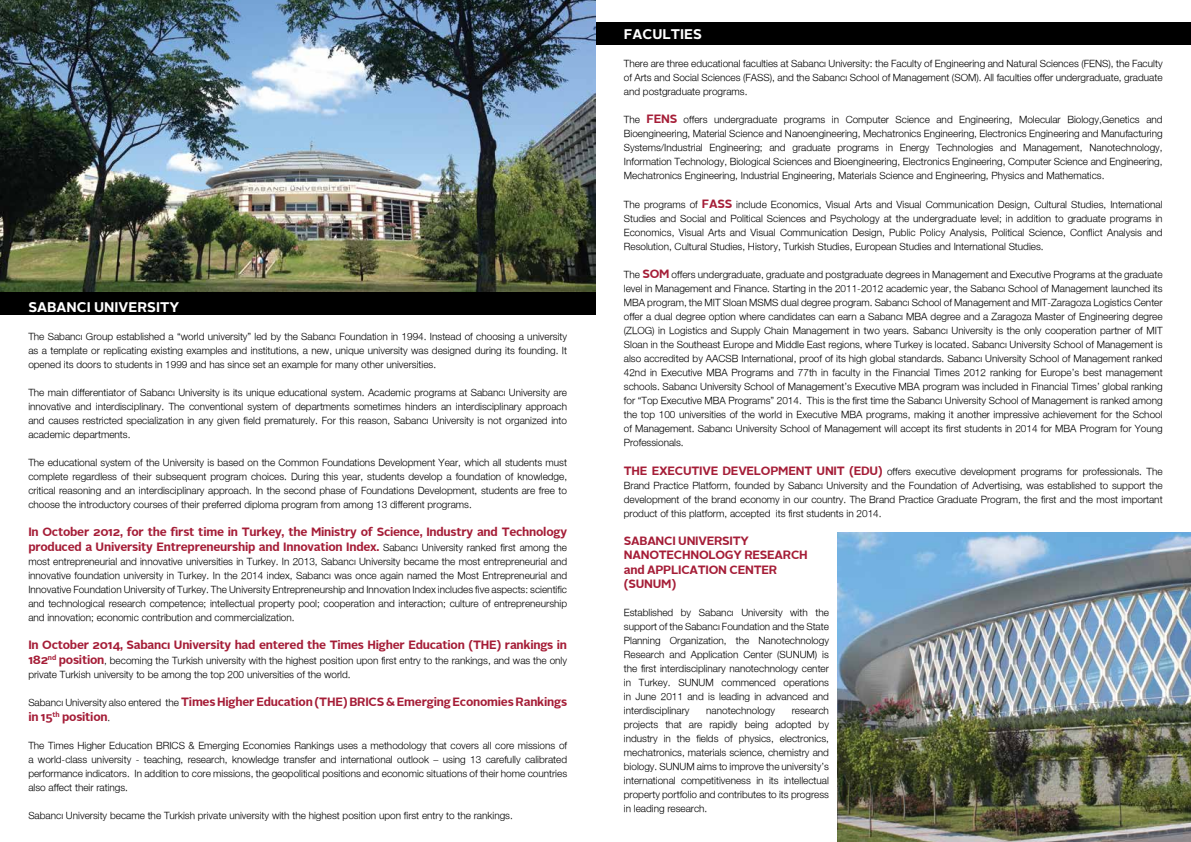
<style>
.page{position:relative;width:1191px;height:842px;background:#fff}
.page>*{position:absolute;margin:0;border:0;box-sizing:border-box;transform-origin:0 0}
.t1{font:700 14px "Alright Sans";color:#fff}
.t2{font:700 12px/14.4px "Alright Sans";letter-spacing:-.02em;color:#a51d37}
.t3{font:300 10px/14px "Helvetica Neu";color:#000;text-align:justify}
.s1{font-family:"Helvetica Neu";font-weight:300;font-size:10px;color:#000}
.s2{font-family:"Alright Sans";font-weight:700;font-size:12px;color:#a51d37}
</style>
<div class="page">
<div style="left:595px;top:22px;width:596px;height:22px;background:#000"></div>
<img style="left:0;top:0;width:595px;height:292px">
<div style="left:0;top:292px;width:595px;height:23px;background:#000"></div>
<img style="left:837px;top:533px;width:354px;height:309px">
<h1 class="t1" style="left:28px;top:297px;width:152px">SABANCI UNIVERSITY</h1>
<p class="t3" style="left:28px;top:329px;width:540px">The Sabancı Group established a “world university” led by the Sabancı Foundation in 1994. Instead of choosing a university as a template or replicating existing examples and institutions, a new, unique university was designed during its founding. It opened its doors to students in 1999 and has since set an example for many other universities.</p>
<p class="t3" style="left:28px;top:385px;width:540px">The main differentiator of Sabancı University is its unique educational system. Academic programs at Sabancı University are innovative and interdisciplinary. The conventional system of departments sometimes hinders an interdisciplinary approach and causes restricted specialization in any given field prematurely. For this reason, Sabancı University is not organized into academic departments.</p>
<p class="t3" style="left:28px;top:455px;width:540px">The educational system of the University is based on the Common Foundations Development Year, which all students must complete regardless of their subsequent program choices. During this year, students develop a foundation of knowledge, critical reasoning and an interdisciplinary approach. In the second phase of Foundations Development, students are free to choose the introductory courses of their preferred diploma program from among 13 different programs.</p>
<p class="t2" style="left:28px;top:525px;width:540px">In October 2012, for the first time in Turkey, the Ministry of Science, Industry and Technology produced a University Entrepreneurship and Innovation Index. <span class="s1">Sabancı University ranked first among the</span></p>
<p class="t3" style="left:28px;top:554px;width:540px">most entrepreneurial and innovative universities in Turkey. In 2013, Sabancı University became the most entrepreneurial and innovative foundation university in Turkey. In the 2014 index, Sabancı was once again named the Most Entrepreneurial and Innovative Foundation University of Turkey. The University Entrepreneurship and Innovation Index includes five aspects: scientific and technological research competence; intellectual property pool; cooperation and interaction; culture of entrepreneurship and innovation; economic contribution and commercialization.</p>
<p class="t2" style="left:28px;top:638px;width:540px">In October 2014, Sabancı University had entered the Times Higher Education (THE) rankings in</p>
<p class="t3" style="left:28px;top:653px;width:540px"><span class="s2">182</span><sup>nd</sup> <span class="s2">position</span>, becoming the Turkish university with the highest position upon first entry to the rankings, and was the only private Turkish university to be among the top 200 universities of the world.</p>
<p class="t2" style="left:28px;top:695px;width:540px"><span class="s1">Sabancı University also entered the</span> Times Higher Education (THE) BRICS &amp; Emerging Economies Rankings in 15<sup>th</sup> position<span class="s1">.</span></p>
<p class="t3" style="left:28px;top:738px;width:540px">The Times Higher Education BRICS &amp; Emerging Economies Rankings uses a methodology that covers all core missions of a world-class university - teaching, research, knowledge transfer and international outlook – using 13 carefully calibrated performance indicators. In addition to core missions, the geopolitical positions and economic situations of their home countries also affect their ratings.</p>
<p class="t3" style="left:28px;top:808px;width:486px">Sabancı University became the Turkish private university with the highest position upon first entry to the rankings.</p>
<h1 class="t1" style="left:624px;top:24px;width:80px">FACULTIES</h1>
<p class="t3" style="left:624px;top:56px;width:540px">There are three educational faculties at Sabancı University: the Faculty of Engineering and Natural Sciences (FENS), the Faculty of Arts and Social Sciences (FASS), and the Sabancı School of Management (SOM). All faculties offer undergraduate, graduate and postgraduate programs.</p>
<p class="t3" style="left:624px;top:113px;width:540px">The <span class="s2">FENS</span> offers undergraduate programs in Computer Science and Engineering, Molecular Biology,Genetics and Bioengineering, Material Science and Nanoengineering, Mechatronics Engineering, Electronics Engineering and Manufacturing Systems/Industrial Engineering; and graduate programs in Energy Technologies and Management, Nanotechnology, Information Technology, Biological Sciences and Bioengineering, Electronics Engineering, Computer Science and Engineering, Mechatronics Engineering, Industrial Engineering, Materials Science and Engineering, Physics and Mathematics.</p>
<p class="t3" style="left:624px;top:197px;width:540px">The programs of <span class="s2">FASS</span> include Economics, Visual Arts and Visual Communication Design, Cultural Studies, International Studies and Social and Political Sciences and Psychology at the undergraduate level; in addition to graduate programs in Economics, Visual Arts and Visual Communication Design, Public Policy Analysis, Political Science, Conflict Analysis and Resolution, Cultural Studies, History, Turkish Studies, European Studies and International Studies.</p>
<p class="t3" style="left:624px;top:267px;width:540px">The <span class="s2">SOM</span> offers undergraduate, graduate and postgraduate degrees in Management and Executive Programs at the graduate level in Management and Finance. Starting in the 2011-2012 academic year, the Sabancı School of Management launched its MBA program, the MIT Sloan MSMS dual degree program. Sabancı School of Management and MIT-Zaragoza Logistics Center offer a dual degree option where candidates can earn a Sabancı MBA degree and a Zaragoza Master of Engineering degree (ZLOG) in Logistics and Supply Chain Management in two years. Sabancı University is the only cooperation partner of MIT Sloan in the Southeast Europe and Middle East regions, where Turkey is located. Sabancı University School of Management is also accredited by AACSB International, proof of its high global standards. Sabancı University School of Management ranked 42nd in Executive MBA Programs and 77th in faculty in the Financial Times 2012 ranking for Europe’s best management schools. Sabancı University School of Management’s Executive MBA program was included in Financial Times’ global ranking for “Top Executive MBA Programs” 2014. This is the first time the Sabancı University School of Management is ranked among the top 100 universities of the world in Executive MBA programs, making it another impressive achievement for the School of Management. Sabancı University School of Management will accept its first students in 2014 for MBA Program for Young Professionals.</p>
<p class="t3" style="left:624px;top:464px;width:540px"><span class="s2">THE EXECUTIVE DEVELOPMENT UNIT (EDU)</span> offers executive development programs for professionals. The Brand Practice Platform, founded by Sabancı University and the Foundation of Advertising, was established to support the development of the brand economy in our country. The Brand Practice Graduate Program, the first and the most important product of this platform, accepted its first students in 2014.</p>
<p class="t2" style="left:624px;top:534px;width:185px">SABANCI UNIVERSITY<br>NANOTECHNOLOGY RESEARCH and APPLICATION CENTER (SUNUM)</p>
<p class="t3" style="left:624px;top:605px;width:207px">Established by Sabancı University with the support of the Sabancı Foundation and the State Planning Organization, the Nanotechnology Research and Application Center (SUNUM) is the first interdisciplinary nanotechnology center in Turkey. SUNUM commenced operations in June 2011 and is leading in advanced and interdisciplinary</p>
<p class="t3" style="left:624px;top:703px;width:207px;text-indent:168px">research projects that are rapidly being adopted by industry in the fields of physics, electronics, mechatronics, materials science, chemistry and biology. SUNUM aims to improve the university’s international competitiveness in its intellectual property portfolio and contributes to its progress in leading research.</p>
<p class="t3" style="left:706px;top:703px;width:70px">nanotechnology</p>
</div>
